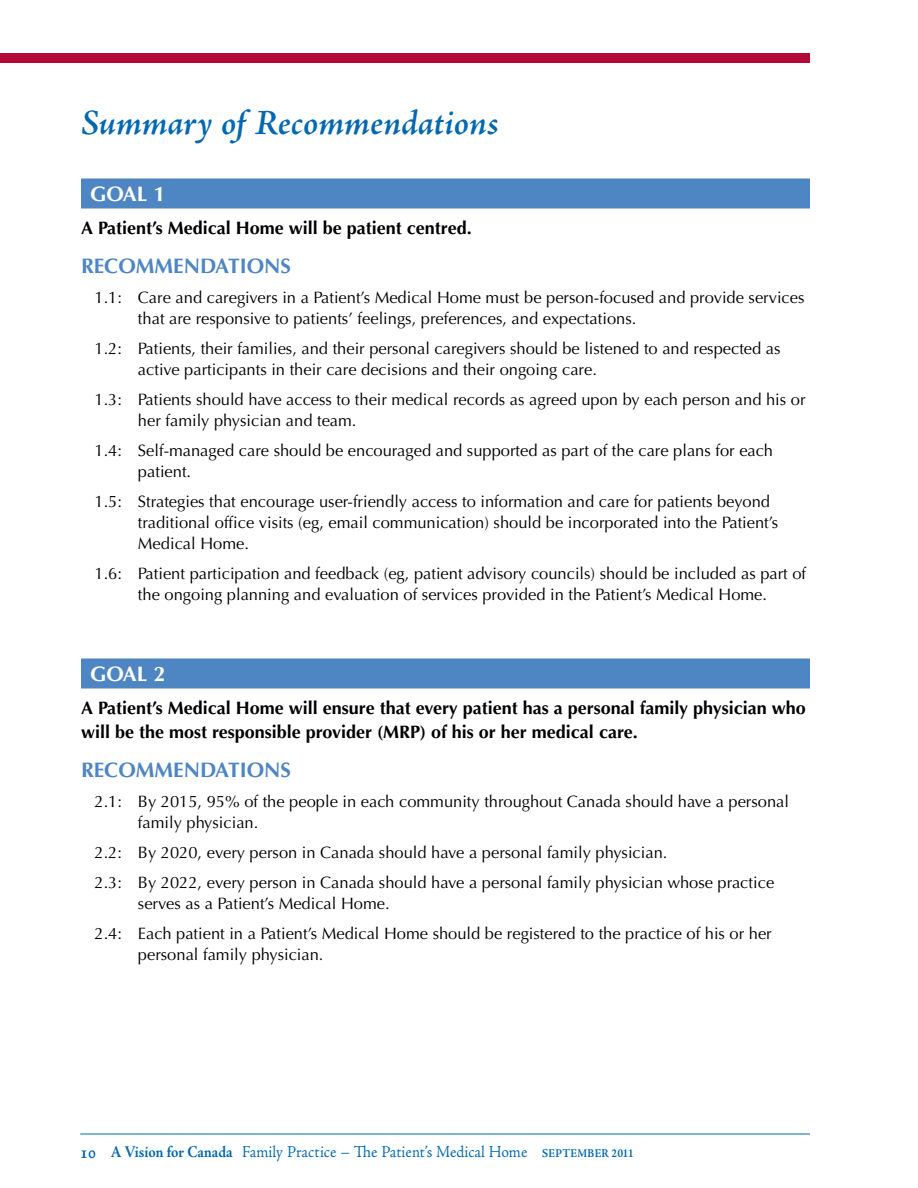
<style>
.page{position:relative;width:918px;height:1188px;background:#fff}
.page>*{position:absolute;margin:0;border:0;box-sizing:border-box;transform-origin:0 0}
.t1{font:italic 600 36px "Adobe Jenson Pro";letter-spacing:-.005em;color:#0067b1}
.t2{font:700 21px "Optima";color:#4e85c3}
.t3{font:700 21px "Optima";color:#fff}
.t4{font:700 18px/24px "Optima";color:#000}
.t5{font:16.5px/21px "Optima";color:#000}
.t6{font:16.5px "Adobe Jenson Pro Lt Capt";color:#0067b1;scale:.9 1}
.s1{font-family:"Adobe Jenson Pro";font-weight:700;font-size:18px}
.s2{font-family:"Adobe Jenson Pro";font-weight:700}
.s3{font-family:"Adobe Jenson Pro";font-weight:700;font-size:12px}
</style>
<div class="page">
<div style="left:0;top:54px;width:810px;height:9px;background:#b30838"></div>
<hr style="left:80px;top:1134px;width:730px;height:1px;background:#0067b1">
<div style="left:81px;top:178px;width:729px;height:30px;background:#4e85c3"></div>
<div style="left:81px;top:658px;width:729px;height:30px;background:#4e85c3"></div>
<h1 class="t1" style="left:81px;top:102px;width:419px">Summary of Recommendations</h1>
<p class="t3" style="left:90px;top:182px;width:77px">Goal 1</p>
<p class="t4" style="left:81px;top:216px;width:392px">A Patient’s Medical H ome will be patient centred.</p>
<p class="t2" style="left:81px;top:254px;width:209px">Recommendations</p>
<p class="t5" style="left:138px;top:287px;width:668px;text-indent:-43px">1.1: Care and caregivers in a Patient’s Medical Home must be person-focused and provide services that are responsive to patients’ feelings, preferences, and expectations.</p>
<p class="t5" style="left:138px;top:338px;width:644px;text-indent:-43px">1.2: Patients, their families, and their personal caregivers should be listened to and respected as active participants in their care decisions and their ongoing care.</p>
<p class="t5" style="left:138px;top:389px;width:669px;text-indent:-43px">1.3: Patients should have access to their medical records as agreed upon by each person and his or her family physician and team.</p>
<p class="t5" style="left:138px;top:440px;width:636px;text-indent:-43px">1.4: Self-managed care should be encouraged and supported as part of the care plans for each patient.</p>
<p class="t5" style="left:138px;top:491px;width:642px;text-indent:-43px">1.5: Strategies that encourage user-friendly access to information and care for patients beyond traditional office visits (eg, email communication) should be incorporated into the Patient’s<br>Medical Home.</p>
<p class="t5" style="left:94px;top:563px;width:713px;text-align:center">1.6: Patient participation and feedback (eg, patient advisory councils) should be included as part of the ongoing planning and evaluation of services provided in the Patient’s Medical Home.</p>
<p class="t3" style="left:90px;top:662px;width:77px">Goal 2</p>
<p class="t4" style="left:81px;top:696px;width:726px">A Patient’s Medical H ome will ensure that every patient has a personal family physician who will be the most responsible provider (MRP</p>
<p class="t4" style="left:420px;top:720px;width:219px">) of his or her medical care.</p>
<p class="t2" style="left:81px;top:758px;width:209px">Recommendations</p>
<p class="t5" style="left:138px;top:791px;width:653px;text-indent:-43px">2.1: By 2015, 95% of the people in each community throughout Canada should have a personal family physician.</p>
<p class="t5" style="left:94px;top:838px;width:681px;line-height:30px">2.2: By 2020, every person in Canada should have a personal family physician.<br>2.3: By 2022, every person in Canada should have a personal family physician whose practice</p>
<p class="t5" style="left:94px;top:889px;width:679px;line-height:30px;text-indent:43px">serves as a Patient’s Medical Home.<br>2.4: Each patient in a Patient’s Medical Home should be registered to the practice of his or her</p>
<p class="t5" style="left:138px;top:944px;width:187px">personal family physician.</p>
<p class="t6" style="left:80px;top:1142px;width:616px"><span class="s1">10</span> <span class="s2">A Vision for Canada</span> Family Practice – The Patient’s Medical Home <span class="s3">SEPTEMBER 2011</span></p>
</div>
